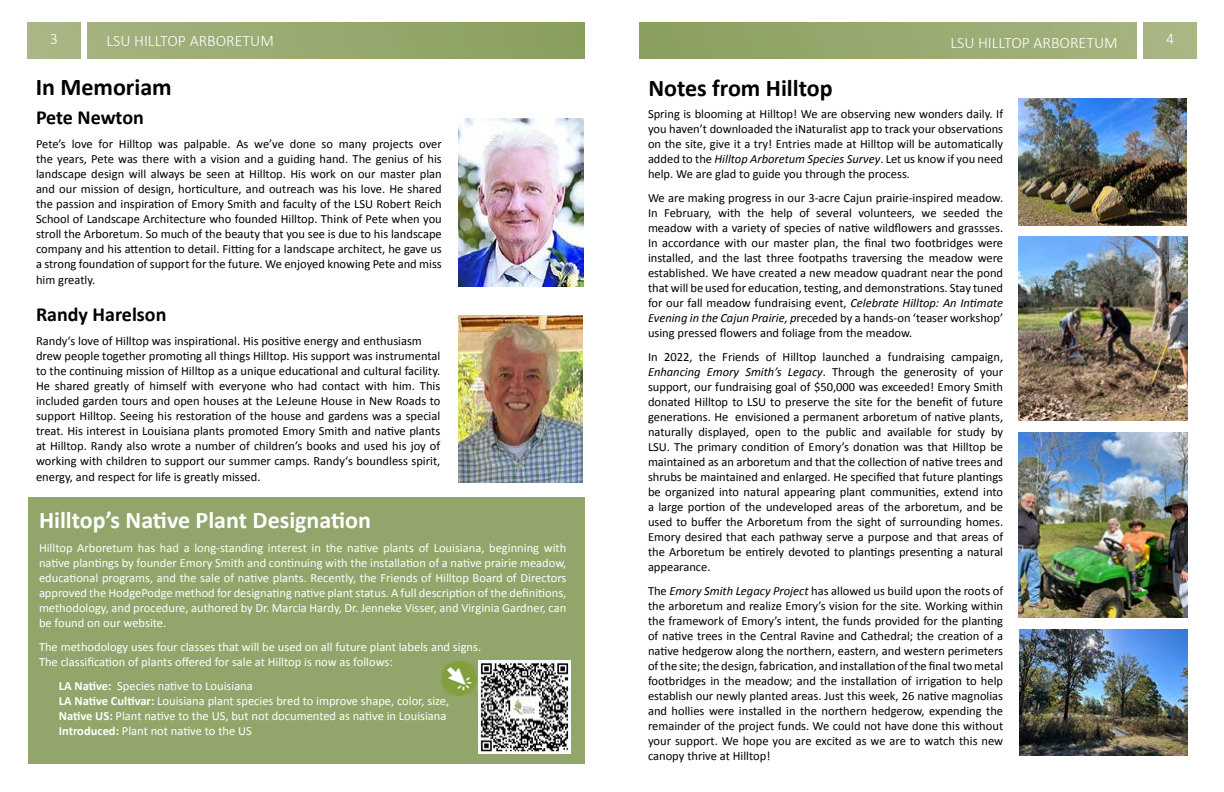
<style>
.page{position:relative;width:1224px;height:792px;background:#fff}
.page>*{position:absolute;margin:0;border:0;box-sizing:border-box;transform-origin:0 0}
.t1{font:700 24px "Calibri";color:#fff}
.t2{font:700 24px "Calibri";color:#000}
.t3{font:700 20px "Calibri";color:#000}
.t4{font:300 16px "Calibri";color:#fff}
.t5{font:12.5px/15px "Calibri";color:#000;text-align:justify}
.t6{font:12.5px/15px "Calibri";color:#fff}
.s1{font-weight:700}
.s2{font-style:italic}
</style>
<div class="page">
<div style="left:29px;top:497px;width:556px;height:266px;background:#92a56a"></div>
<img style="left:88px;top:23px;width:497px;height:36px">
<img style="left:458px;top:119px;width:126px;height:168px">
<img style="left:458px;top:316px;width:125px;height:166px">
<img style="left:1019px;top:433px;width:169px;height:184px">
<img style="left:1019px;top:98px;width:168px;height:127px">
<img style="left:1019px;top:236px;width:169px;height:184px">
<img style="left:1020px;top:629px;width:168px;height:127px">
<img style="left:640px;top:23px;width:497px;height:36px">
<img style="left:478px;top:661px;width:93px;height:92px">
<img style="left:442px;top:662px;width:34px;height:34px">
<p class="t4" style="left:50px;top:29px;width:10px">3</p>
<p class="t4" style="left:106px;top:31px;width:169px">LSU HILLTOP ARBORETUM</p>
<h1 class="t2" style="left:36px;top:70px;width:137px">In Memoriam</h1>
<h2 class="t3" style="left:36px;top:103px;width:109px">Pete Newton</h2>
<p class="t5" style="left:36px;top:136px;width:407px">Pete’s love for Hilltop was palpable. As we’ve done so many projects over the years, Pete was there with a vision and a guiding hand. The genius of his landscape design will always be seen at Hilltop. His work on our master plan and our mission of design, horticulture, and outreach was his love. He shared the passion and inspiration of Emory Smith and faculty of the LSU Robert Reich School of Landscape Architecture who founded Hilltop. Think of Pete when you stroll the Arboretum. So much of the beauty that you see is due to his landscape company and his attention to detail. Fitting for a landscape architect, he gave us a strong foundation of support for the future. We enjoyed knowing Pete and miss him greatly.</p>
<h2 class="t3" style="left:36px;top:301px;width:132px">Randy Harelson</h2>
<p class="t5" style="left:36px;top:333px;width:406px;text-align:left">Randy‘s love of Hilltop was inspirational. His positive energy and enthusiasm drew people together promoting all things Hilltop. His support was instrumental to the continuing mission of Hilltop as a unique educational and cultural facility.<br>He shared greatly of himself with everyone who had contact with him. This included garden tours and open houses at the LeJeune House in New Roads to support Hilltop. Seeing his restoration of the house and gardens was a special treat. His interest in Louisiana plants promoted Emory Smith and native plants at Hilltop. Randy also wrote a number of children’s books and used his joy of working with children to support our summer camps. Randy‘s boundless spirit, energy, and respect for life is greatly missed.</p>
<h1 class="t1" style="left:39px;top:503px;width:333px">Hilltop’s Native Plant Designation</h1>
<p class="t6" style="left:39px;top:540px;width:529px;text-align:justify">Hilltop Arboretum has had a long-standing interest in the native plants of Louisiana, beginning with native plantings by founder Emory Smith and continuing with the installation of a native prairie meadow, educational programs, and the sale of native plants. Recently, the Friends of Hilltop Board of Directors approved the HodgePodge method for designating native plant status. A full description of the definitions, methodology, and procedure, authored by Dr. Marcia Hardy, Dr. Jenneke Visser, and Virginia Gardner, can be found on our website.</p>
<p class="t6" style="left:39px;top:639px;width:444px">The methodology uses four classes that will be used on all future plant labels and signs.<br>The classification of plants offered for sale at Hilltop is now as follows:</p>
<p class="t6" style="left:59px;top:678px;width:392px"><span class="s1">LA Native:</span> Species native to Louisiana<br><span class="s1">LA Native Cultivar:</span> Louisiana plant species bred to improve shape, color, size, <span class="s1">Native US:</span> Plant native to the US, but not documented as native in Louisiana <span class="s1">Introduced:</span> Plant not native to the US</p>
<h1 class="t2" style="left:648px;top:71px;width:186px">Notes from Hilltop</h1>
<p class="t4" style="left:950px;top:33px;width:169px">LSU HILLTOP ARBORETUM</p>
<p class="t4" style="left:1166px;top:29px;width:10px">4</p>
<p class="t5" style="left:648px;top:106px;width:357px">Spring is blooming at Hilltop! We are observing new wonders daily. If you haven’t downloaded the iNaturalist app to track your observations on the site, give it a try! Entries made at Hilltop will be automatically added to the <span class="s2">Hilltop Arboretum Species Survey</span>. Let us know if you need help. We are glad to guide you through the process.</p>
<p class="t5" style="left:648px;top:190px;width:357px">We are making progress in our 3-acre Cajun prairie-inspired meadow.<br>In February, with the help of several volunteers, we seeded the meadow with a variety of species of native wildflowers and grassses.<br>In accordance with our master plan, the final two footbridges were installed, and the last three footpaths traversing the meadow were established. We have created a new meadow quadrant near the pond that will be used for education, testing, and demonstrations. Stay tuned for our fall meadow fundraising event, <span class="s2">Celebrate Hilltop: An Intimate Evening in the Cajun Prairie, p</span>receded by a hands-on ‘teaser workshop’ using pressed flowers and foliage from the meadow.</p>
<p class="t5" style="left:648px;top:349px;width:357px">In 2022, the Friends of Hilltop launched a fundraising campaign, <span class="s2">Enhancing Emory Smith’s Legacy</span>. Through the generosity of your support, our fundraising goal of $50,000 was exceeded! Emory Smith donated Hilltop to LSU to preserve the site for the benefit of future generations. He envisioned a permanent arboretum of native plants, naturally displayed, open to the public and available for study by LSU. The primary condition of Emory’s donation was that Hilltop be maintained as an arboretum and that the collection of native trees and shrubs be maintained and enlarged. He specified that future plantings be organized into natural appearing plant communities, extend into a large portion of the undeveloped areas of the arboretum, and be used to buffer the Arboretum from the sight of surrounding homes.<br>Emory desired that each pathway serve a purpose and that areas of the Arboretum be entirely devoted to plantings presenting a natural appearance.</p>
<p class="t5" style="left:648px;top:583px;width:357px">The <span class="s2">Emory Smith Legacy Project</span> has allowed us build upon the roots of the arboretum and realize Emory’s vision for the site. Working within the framework of Emory’s intent, the funds provided for the planting of native trees in the Central Ravine and Cathedral; the creation of a native hedgerow along the northern, eastern, and western perimeters of the site; the design, fabrication, and installation of the final two metal footbridges in the meadow; and the installation of irrigation to help establish our newly planted areas. Just this week, 26 native magnolias and hollies were installed in the northern hedgerow, expending the remainder of the project funds. We could not have done this without your support. We hope you are excited as we are to watch this new canopy thrive at Hilltop!</p>
</div>
